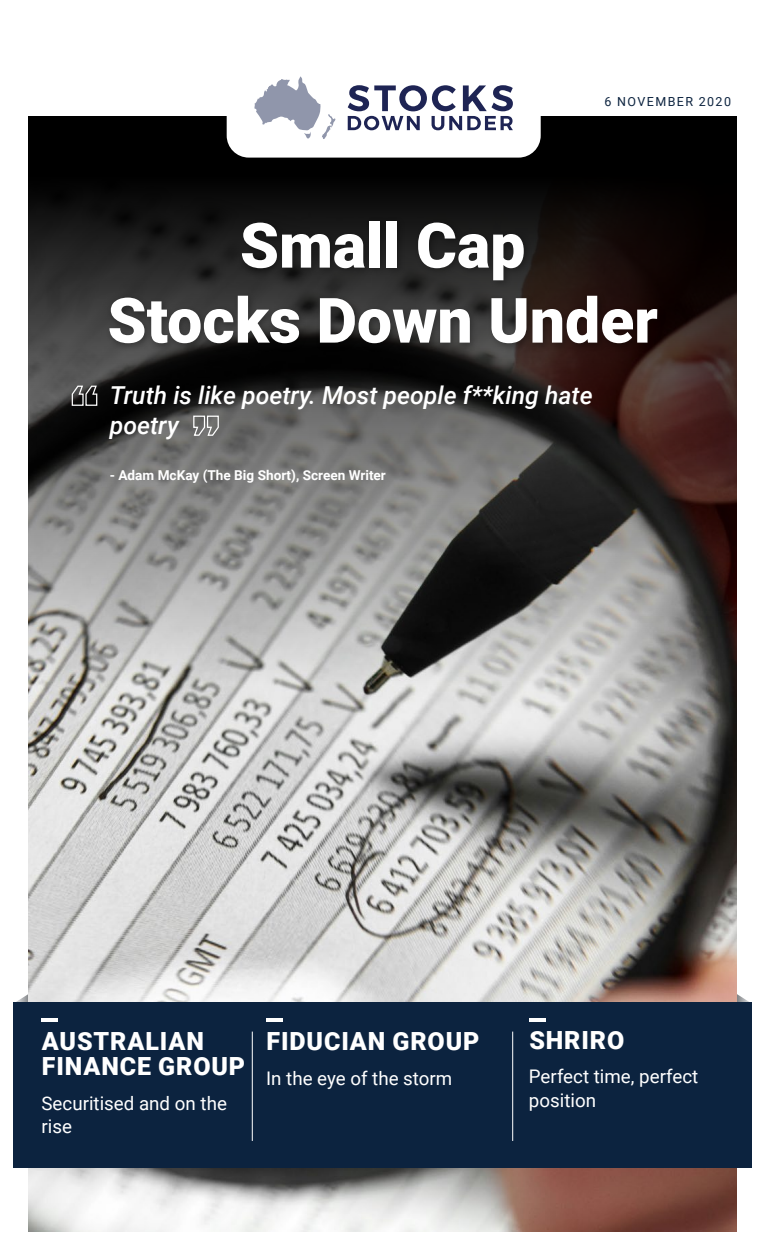
<style>
.page{position:relative;width:765px;height:1260px;background:#fff}
.page>*{position:absolute;margin:0;border:0;box-sizing:border-box;transform-origin:0 0}
.t1{font:900 62.5px/75px "Roboto";color:#fff;text-align:center}
.t2{font:900 25px/25px "Roboto";letter-spacing:.035em;color:#fff}
.t3{font:italic 500 24.75px/29.6px "Roboto";color:#fff}
.t4{font:18.75px/23.8px "Roboto";color:#fff}
.t5{font:700 13.62px "Roboto";color:#fff}
.t6{font:12.5px "Roboto";letter-spacing:.115em;color:#0c233f}
</style>
<div class="page">
<svg style="left:16px;top:994px;width:12px;height:8px"></svg>
<svg style="left:737px;top:994px;width:12px;height:8px"></svg>
<img style="left:28px;top:702px;width:709px;height:530px">
<svg style="left:28px;top:116px;width:709px;height:586px;background:#575453"></svg>
<div style="left:105px;top:217px;width:561px;height:135px;background:#000;opacity:.3"></div>
<svg style="left:71px;top:385px;width:27px;height:21px"></svg>
<svg style="left:193px;top:415px;width:26px;height:21px"></svg>
<div style="left:227px;top:20px;width:314px;height:138px;background:#fff;border-radius:22px"></div>
<svg style="left:254px;top:76px;width:82px;height:63px"></svg>
<svg style="left:348px;top:85px;width:165px;height:45px"></svg>
<div style="left:13px;top:1002px;width:739px;height:166px;background:#0c233f"></div>
<hr style="left:41px;top:1018px;width:17px;height:4px;background:#fff">
<hr style="left:266px;top:1018px;width:17px;height:4px;background:#fff">
<hr style="left:529px;top:1018px;width:17px;height:4px;background:#fff">
<hr style="left:252px;top:1032px;width:1px;height:109px;background:#fff">
<hr style="left:512px;top:1032px;width:1px;height:109px;background:#fff">
<p class="t6" style="left:605px;top:93px;width:128px">6 NOVEMBER 2020</p>
<h1 class="t1" style="left:108px;top:206px;width:552px">Small Cap<br>Stocks Down Under</h1>
<h3 class="t3" style="left:110px;top:380px;width:484px">Truth is like poetry. Most people f**king hate poetry</h3>
<p class="t5" style="left:110px;top:465px;width:278px">- Adam McKay (The Big Short), Screen Writer</p>
<h2 class="t2" style="left:42px;top:1028px;width:205px">AUSTRALIAN<br>FINANCE GROUP</h2>
<p class="t4" style="left:41px;top:1090px;width:187px">Securitised and on the rise</p>
<h2 class="t2" style="left:267px;top:1028px;width:215px">FIDUCIAN GROUP</h2>
<p class="t4" style="left:266px;top:1065px;width:188px">In the eye of the storm</p>
<h2 class="t2" style="left:529px;top:1027px;width:96px">SHRIRO</h2>
<p class="t4" style="left:529px;top:1064px;width:171px">Perfect time, perfect position</p>
</div>
